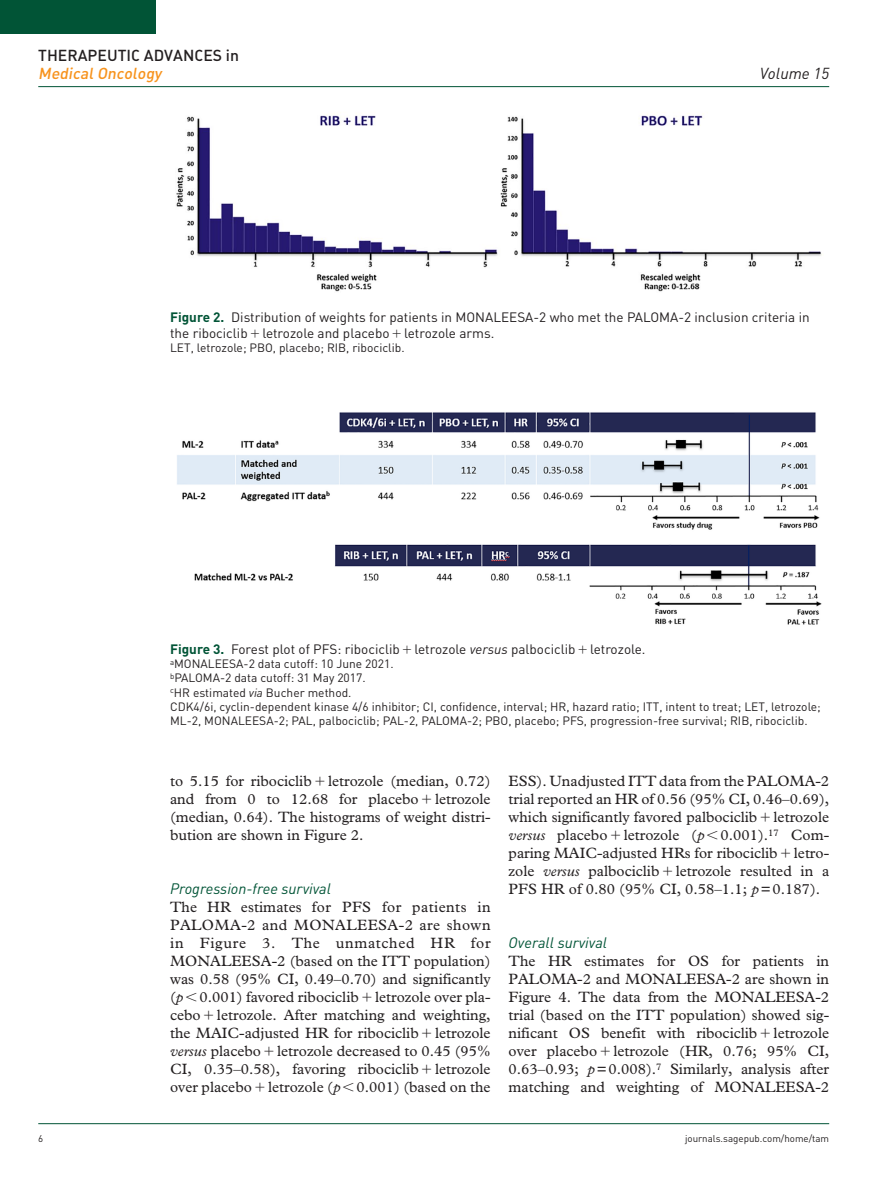
<style>
.page{position:relative;width:893px;height:1191px;background:#fff}
.page>*{position:absolute;margin:0;border:0;box-sizing:border-box;transform-origin:0 0}
.t1{font:15.75px "DIN Medium Alternate";color:#231f20}
.t2{font:italic 15.75px "DIN Medium Alternate";color:#f7931d}
.t3{font:italic 15.75px "DIN";color:#231f20}
.t4{font:15px/18px "Plantin Std";color:#231f20;text-align:justify}
.t5{font:italic 15px "DIN";color:#015436}
.t6{font:13.5px/15.8px "DIN";color:#231f20}
.t7{font:12px/14.2px "DIN";color:#231f20}
.t8{font:9.75px "DIN";color:#231f20}
.s1{font-weight:700;color:#015436}
.s2{font-style:italic}
</style>
<div class="page">
<hr style="left:38px;top:86px;width:791px;height:1px;background:#015436">
<hr style="left:38px;top:1123px;width:791px;height:1px;background:#015436">
<div style="left:0;top:0;width:155px;height:34px;background:#015436"></div>
<img style="left:176px;top:114px;width:646px;height:178px">
<img style="left:177px;top:412px;width:645px;height:213px">
<p class="t1" style="left:38px;top:45px;width:202px">THERAPEUTIC ADVANCES IN</p>
<p class="t2" style="left:38px;top:63px;width:125px">MedicalOncology</p>
<p class="t3" style="left:760px;top:63px;width:71px">Volume 15</p>
<p class="t6" style="left:170px;top:309px;width:641px"><span class="s1">Figure 2.</span> Distribution of weights for patients in MONALEESA-2 who met the PALOMA-2 inclusion criteria in the ribociclib letrozole and placebo letrozole arms.</p>
<p class="t7" style="left:170px;top:340px;width:236px">LET, letrozole; PBO, placebo; RIB, ribociclib.</p>
<p class="t6" style="left:170px;top:641px;width:477px"><span class="s1">Figure 3.</span> Forest plot of PFS: ribociclib letrozole <span class="s2">versus</span> palbociclib letrozole.</p>
<p class="t7" style="left:170px;top:656px;width:652px"><sup>a</sup>MONALEESA-2 data cutoff: 10 June 2021.<br><sup>b</sup>PALOMA-2 data cutoff: 31 May 2017.<br><sup>c</sup>HR estimated <span class="s2">via</span> Bucher method.<br>CDK4/6i, cyclin-dependent kinase 4/6 inhibitor; CI, confidence, interval; HR, hazard ratio; ITT, intent to treat; LET, letrozole; ML-2, MONALEESA-2; PAL, palbociclib; PAL-2, PALOMA-2; PBO, placebo; PFS, progression-free survival; RIB, ribociclib.</p>
<p class="t4" style="left:170px;top:772px;width:322px">to 5.15 for ribociclib letrozole (median, 0.72) and from 0 to 12.68 for placebo letrozole (median, 0.64). The histograms of weight distri&shy;bution are shown in Figure 2.</p>
<p class="t5" style="left:170px;top:879px;width:162px">Progression-free survival</p>
<p class="t4" style="left:170px;top:898px;width:322px">The HR estimates for PFS for patients in PALOMA-2 and MONALEESA-2 are shown in Figure 3. The unmatched HR for MONALEESA-2 (based on the ITT population) was 0.58 (95% CI, 0.49–0.70) and significantly (<span class="s2">p</span> 0.001) favored ribociclib letrozole over pla&shy;cebo letrozole. After matching and weighting, the MAIC-adjusted HR for ribociclib letrozole <span class="s2">versus</span> placebo letrozole decreased to 0.45 (95% CI, 0.35–0.58), favoring ribociclib letrozole over placebo letrozole (<span class="s2">p</span> 0.001) (based on the</p>
<p class="t4" style="left:509px;top:772px;width:322px">ESS). Unadjusted ITT data from the PALOMA-2 trial reported an HR of 0.56 (95% CI, 0.46–0.69), which significantly favored palbociclib letrozole <span class="s2">versus</span> placebo letrozole (<span class="s2">p</span> 0.001).<sup>17</sup> Com&shy;paring MAIC-adjusted HRs for ribociclib letro&shy;zole <span class="s2">versus</span> palbociclib letrozole resulted in a PFS HR of 0.80 (95% CI, 0.58–1.1; <span class="s2">p</span>=0.187).</p>
<p class="t5" style="left:509px;top:933px;width:100px">Overall survival</p>
<p class="t4" style="left:509px;top:952px;width:322px">The HR estimates for OS for patients in PALOMA-2 and MONALEESA-2 are shown in Figure 4. The data from the MONALEESA-2 trial (based on the ITT population) showed sig&shy;nificant OS benefit with ribociclib letrozole over placebo letrozole (HR, 0.76; 95% CI, 0.63–0.93; <span class="s2">p</span>=0.008).<sup>7</sup> Similarly, analysis after matching and weighting of MONALEESA-2</p>
<p class="t8" style="left:38px;top:1132px;width:7px">6</p>
<p class="t8" style="left:685px;top:1132px;width:146px">journals.sagepub.com/home/tam</p>
</div>
